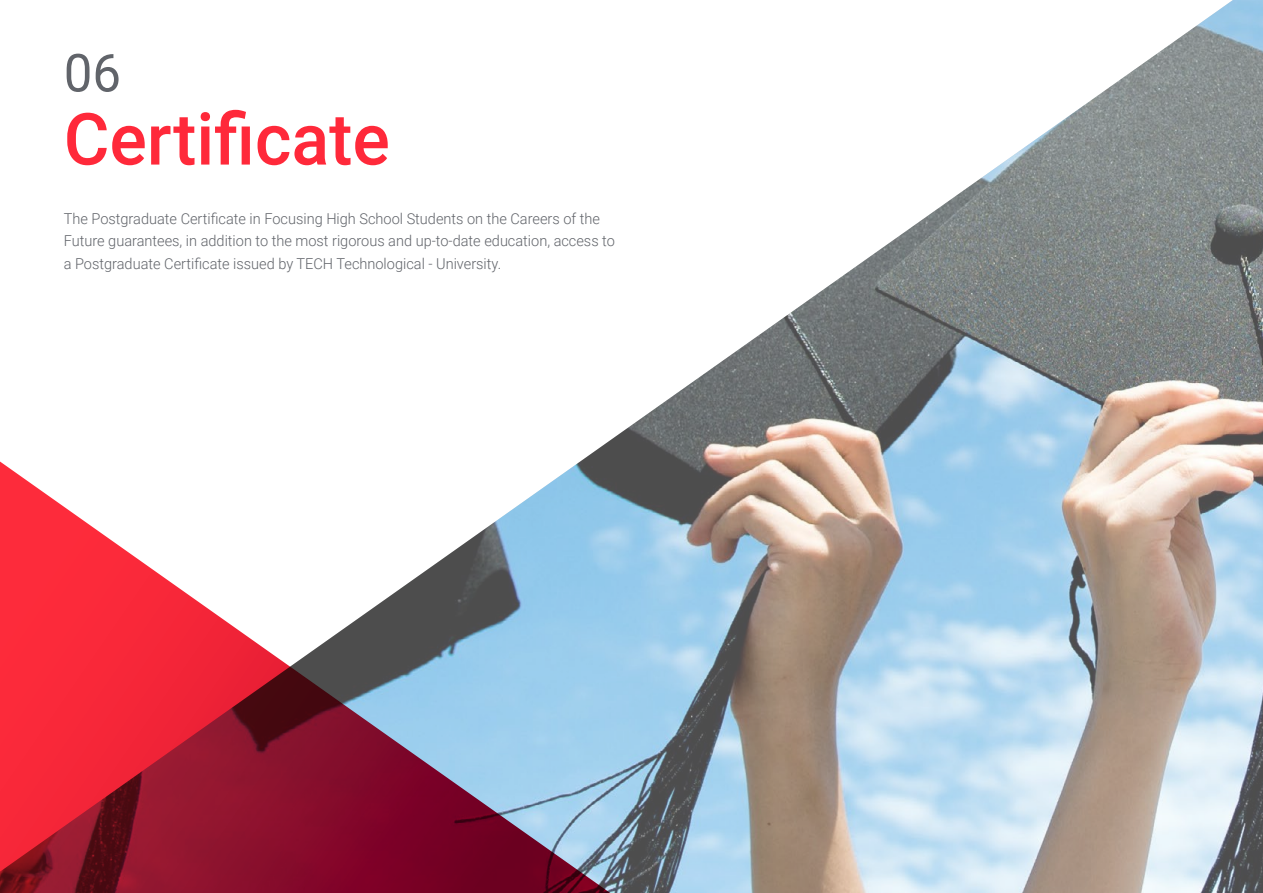
<style>
.page{position:relative;width:1263px;height:893px;background:#fff}
.page>*{position:absolute;margin:0;border:0;box-sizing:border-box;transform-origin:0 0}
.t1{font:500 72px "Roboto";color:#ff293a}
.t2{font:52.5px "Roboto";color:#61646a}
.t3{font:300 15px/22.5px "Roboto";color:#61646a}
</style>
<div class="page">
<img style="left:602px;top:0;width:661px;height:893px">
<svg style="left:0;top:446px;width:640px;height:447px"></svg>
<h2 class="t2" style="left:64px;top:36px;width:59px">06</h2>
<h1 class="t1" style="left:64px;top:89px;width:328px">Certificate</h1>
<p class="t3" style="left:64px;top:207px;width:553px">The Postgraduate Certificate in Focusing High School Students on the Careers of the<br>Future guarantees, in addition to the most rigorous and up-to-date education, access to a Postgraduate Certificate issued by TECH Technological - University.</p>
</div>
